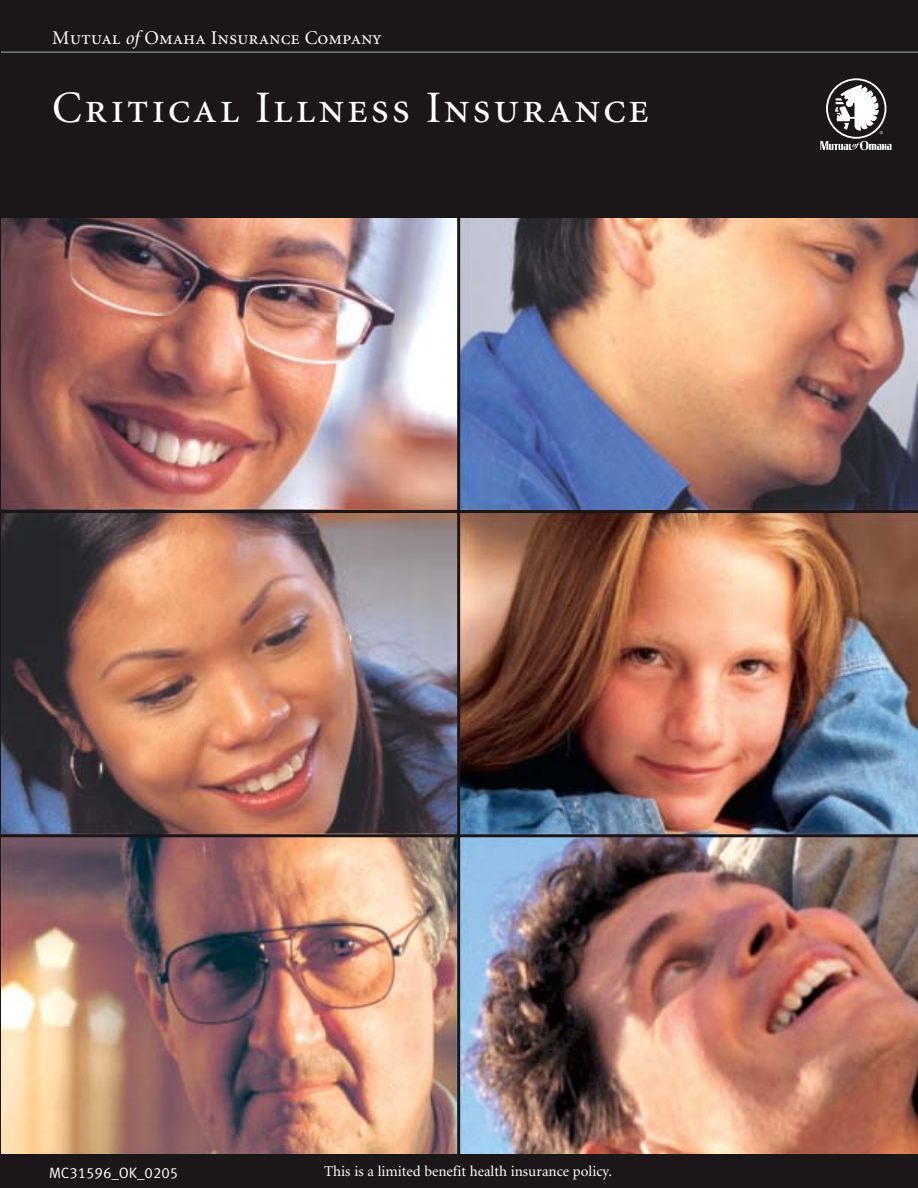
<style>
.page{position:relative;width:918px;height:1188px;background:#fff}
.page>*{position:absolute;margin:0;border:0;box-sizing:border-box;transform-origin:0 0}
.t1{font:45px "Minion Regular SC";letter-spacing:.05em;color:#fff}
.t2{font:19.5px "Minion Regular SC";color:#fff}
.t3{font:15px "Minion";color:#fff}
.t4{font:15px "Meta Normal LF";color:#fff}
.s1{font-family:"Minion";font-style:italic}
</style>
<div class="page">
<img style="left:1px;top:217px;width:917px;height:938px">
<div style="left:0;top:1155px;width:918px;height:33px;background:#1b1617"></div>
<div style="left:0;top:0;width:918px;height:217px;background:#1b1617"></div>
<hr style="left:0;top:52px;width:918px;height:1px;background:#9cb890">
<svg style="left:820px;top:78px;width:71px;height:72px"></svg>
<hr style="left:0;top:510px;width:918px;height:3px;background:#1b1617">
<hr style="left:1px;top:834px;width:917px;height:3px;background:#1b1617">
<hr style="left:457px;top:213px;width:3px;height:975px;background:#1b1617">
<hr style="left:0;top:0;width:1px;height:1188px;background:#1b1617">
<h2 class="t2" style="left:52px;top:30px;width:331px">Mutual <span class="s1">of</span> Omaha Insurance Company</h2>
<h1 class="t1" style="left:52px;top:90px;width:598px">Critical Illness Insurance</h1>
<p class="t4" style="left:49px;top:1167px;width:131px">MC31596_OK_0205</p>
<p class="t3" style="left:324px;top:1165px;width:289px">This is a limited benefit health insurance policy.</p>
</div>
